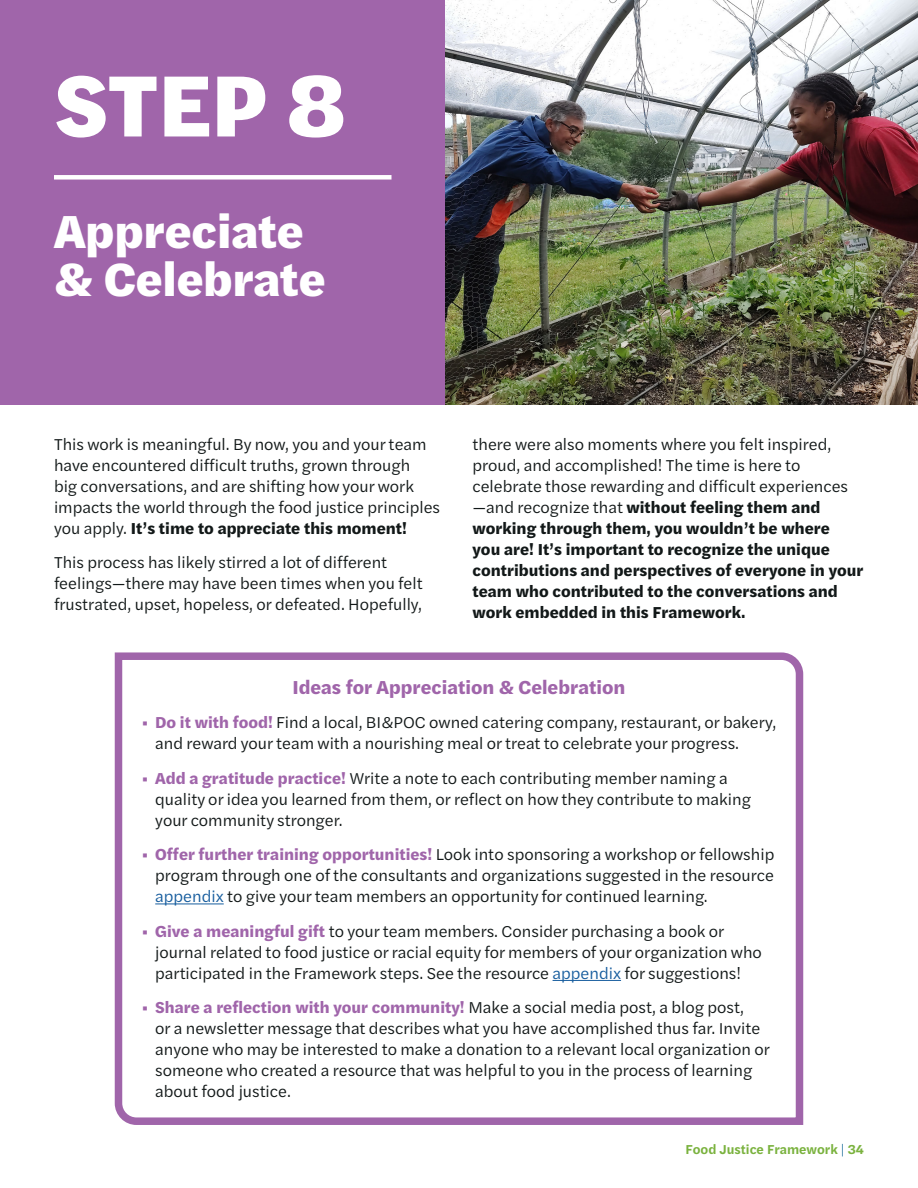
<style>
.page{position:relative;width:918px;height:1188px;background:#fff}
.page>*{position:absolute;margin:0;border:0;box-sizing:border-box;transform-origin:0 0}
.t1{font:900 90px "Halyard Text";color:#fff}
.t2{font:900 48px/48px "Halyard Text";color:#fff}
.t3{font:700 19.5px "Halyard Text";color:#a065aa}
.t4{font:16.5px/21px "Halyard Text";color:#121818}
.t5{font:700 16.5px/21px "Halyard Text";color:#121818}
.t6{font:600 13.5px "Halyard Text";color:#7ab23e}
.s1{font-weight:700}
.s2{font-weight:400}
.s3{font-weight:700;color:#a065aa}
.s4{color:#175d9e}
.s5{font-weight:300;color:#116695}
</style>
<div class="page">
<div style="left:0;top:0;width:446px;height:405px;background:#a065aa"></div>
<div style="left:54px;top:175px;width:338px;height:5px;background:#fff"></div>
<img style="left:446px;top:0;width:472px;height:405px">
<svg style="left:114px;top:652px;width:690px;height:473px"></svg>
<hr style="left:155px;top:904px;width:69px;height:1px;background:#175d9e">
<hr style="left:553px;top:980px;width:68px;height:1px;background:#175d9e">
<p class="t1" style="left:54px;top:35px;width:294px">STEP 8</p>
<p class="t2" style="left:54px;top:204px;width:273px">Appreciate &amp; Celebrate</p>
<p class="t4" style="left:54px;top:433px;width:388px">This work is meaningful. By now, you and your team have encountered difficult truths, grown through<br>big conversations, and are shifting how your work impacts the world through the food justice principles you apply. <span class="s1">It’s time to appreciate this moment!</span></p>
<p class="t4" style="left:54px;top:551px;width:370px">This process has likely stirred a lot of different feelings—there may have been times when you felt frustrated, upset, hopeless, or defeated. Hopefully,</p>
<p class="t5" style="left:472px;top:433px;width:393px"><span class="s2">there were also moments where you felt inspired, proud, and accomplished! The time is here to celebrate those rewarding and difficult experiences —and recognize that</span> without feeling them and working through them, you wouldn’t be where<br>you are! It’s important to recognize the unique contributions and perspectives of everyone in your team who contributed to the conversations and work embedded in this Framework.</p>
<p class="t3" style="left:293px;top:672px;width:334px">Ideas for Appreciation &amp; Celebration</p>
<p class="t4" style="left:155px;top:711px;width:623px;text-indent:-14px"><span class="s3">• Do it with food!</span> Find a local, BI&amp;POC owned catering company, restaurant, or bakery, and reward your team with a nourishing meal or treat to celebrate your progress.</p>
<p class="t4" style="left:155px;top:767px;width:597px;text-indent:-14px"><span class="s3">• Add a gratitude practice!</span> Write a note to each contributing member naming a quality or idea you learned from them, or reflect on how they contribute to making your community stronger.</p>
<p class="t4" style="left:155px;top:843px;width:621px;text-align:justify;text-indent:-14px"><span class="s3">• Offer further training opportunities!</span> Look into sponsoring a workshop or fellowship program through one of the consultants and organizations suggested in the resource <span class="s4">appendix</span> to give your team members an opportunity for continued learning.</p>
<p class="t4" style="left:155px;top:920px;width:608px;text-indent:-14px"><span class="s3">• Give a meaningful gift</span> to your team members. Consider purchasing a book or journal related to food justice or racial equity for members of your organization who participated in the Framework steps. See the resource <span class="s4">appendix</span> for suggestions!</p>
<p class="t4" style="left:155px;top:996px;width:616px;text-indent:-14px"><span class="s3">• Share a reflection with your community!</span> Make a social media post, a blog post,<br>or a newsletter message that describes what you have accomplished thus far. Invite anyone who may be interested to make a donation to a relevant local organization or someone who created a resource that was helpful to you in the process of learning about food justice.</p>
<p class="t6" style="left:685px;top:1140px;width:180px">Food Justice Framework <span class="s5">|</span> 34</p>
</div>
